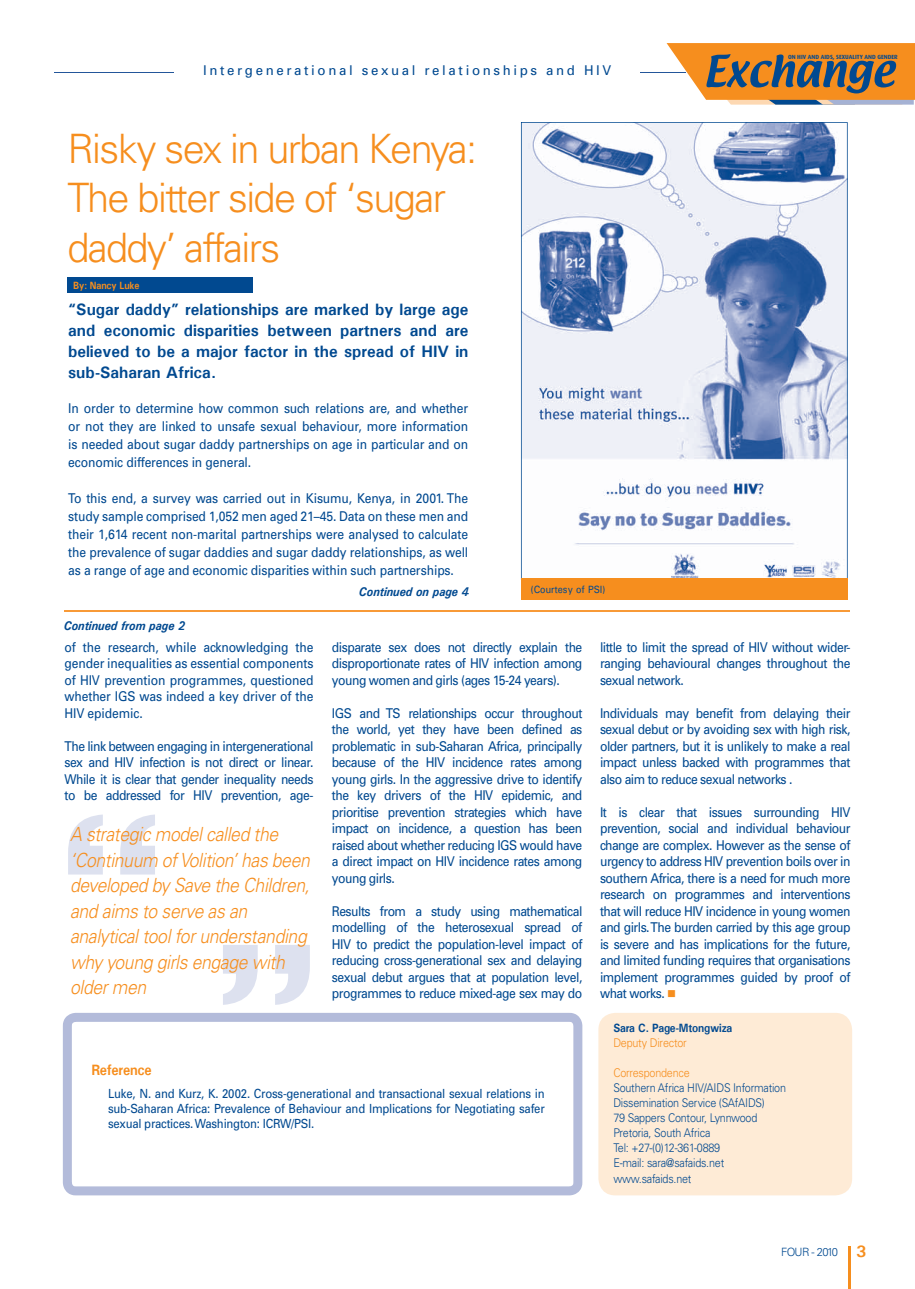
<style>
.page{position:relative;width:915px;height:1289px;background:#fff}
.page>*{position:absolute;margin:0;border:0;box-sizing:border-box;transform-origin:0 0}
.t1{font:300 40.5px/49.5px "Univers";letter-spacing:-.04em;color:#f68e1e}
.t2{font:italic 300 19.5px/25.5px "Univers";letter-spacing:-.02em;color:#f68e1e;scale:.9 1}
.t3{font:700 16.5px/21px "Univers";color:#014990;text-align:justify}
.t4{font:700 15px "Univers";letter-spacing:-.02em;color:#f68e1e;scale:.9 1}
.t5{font:13.5px/16.5px "Univers";letter-spacing:-.04em;color:#014990;text-align:justify;scale:.9 1}
.t6{font:13.5px "Univers";letter-spacing:.2em;color:#014990}
.t7{font:12.6px/15px "Univers";letter-spacing:-.02em;color:#014990;text-align:justify;scale:.9 1}
.t8{font:italic 700 12.6px "Univers";color:#014990;scale:.9 1}
.t9{font:300 12px/15px "Univers";letter-spacing:-.02em;color:#014990;scale:.9 1}
.t10{font:italic 300 12px "Univers";letter-spacing:-.025em;color:#014990}
.t11{font:300 12px "Univers";letter-spacing:-.02em;color:#f68e1e;scale:.9 1}
.t12{font:700 12px "Univers";letter-spacing:-.02em;color:#014990;scale:.9 1}
.t13{font:300 11.4px "Univers";letter-spacing:-.06em;color:#014990}
.t14{font:500 10.5px "Univers";color:#014990;scale:.9 1}
.t15{font:700 10.5px "Univers";letter-spacing:-.02em;color:#f68e1e;scale:.9 1}
.t16{font:700 6px "Dax";color:#014990}
.s1{font-weight:400;font-style:normal}
.s2{color:#f68e1e}
.s3{font-weight:700;font-size:16.5px;color:#f68e1e}
</style>
<div class="page">
<hr style="left:848px;top:1246px;width:2px;height:42px;background:#f68e1e">
<svg style="left:666px;top:43px;width:248px;height:62px;background:#c38d52"></svg>
<div style="left:598px;top:1012px;width:253px;height:183px;background:#feebd6;border-radius:17px"></div>
<svg style="left:68px;top:814px;width:87px;height:60px"></svg>
<svg style="left:223px;top:945px;width:87px;height:59px"></svg>
<hr style="left:640px;top:72px;width:45px;height:1px;background:#23569a">
<hr style="left:54px;top:72px;width:120px;height:1px;background:#23569a">
<svg style="left:520px;top:122px;width:327px;height:456px"></svg>
<div style="left:67px;top:277px;width:186px;height:16px;background:#014990"></div>
<hr style="left:64px;top:610px;width:785px;height:1px;background:#f89a37">
<svg style="left:63px;top:1012px;width:519px;height:183px"></svg>
<div style="left:520px;top:578px;width:327px;height:21px;background:#f68e1e"></div>
<p class="t6" style="left:203px;top:62px;width:410px">Intergenerational sexual relationships and HIV</p>
<p class="t10" style="left:216px;top:63px;width:311px"><span class="s1">Sexuality and counselling:</span> building evidence of good practice</p>
<h1 class="t1" style="left:67px;top:124px;width:411px">Risky sex in urban Kenya:<br>The bitter side of ‘sugar daddy’ affairs</h1>
<p class="t15" style="left:73px;top:278px;width:75px">By: Nancy Luke</p>
<p class="t3" style="left:68px;top:299px;width:401px">“Sugar daddy” relationships are marked by large age and economic disparities between partners and are believed to be a major factor in the spread of HIV in sub-Saharan Africa.</p>
<p class="t5" style="left:68px;top:399px;width:446px;line-height:18px">In order to determine how common such relations are, and whether or not they are linked to unsafe sexual behaviour, more information is needed about sugar daddy partnerships on age in particular and on economic differences in general.</p>
<p class="t5" style="left:68px;top:489px;width:446px;line-height:18px">To this end, a survey was carried out in Kisumu, Kenya, in 2001. The study sample comprised 1,052 men aged 21–45. Data on these men and their 1,614 recent non-marital partnerships were analysed to calculate the prevalence of sugar daddies and sugar daddy relationships, as well as a range of age and economic disparities within such partnerships.</p>
<p class="t8" style="left:359px;top:584px;width:124px">Continued on page 4</p>
<p class="t14" style="left:530px;top:582px;width:85px">(Courtesy of PSI)</p>
<p class="t16" style="left:787px;top:53px;width:111px">ON HIV AND AIDS, SEXUALITY AND GENDER</p>
<p class="t8" style="left:64px;top:617px;width:136px">Continued from page 2</p>
<p class="t5" style="left:64px;top:638px;width:278px">of the research, while acknowledging the gender inequalities as essential components of HIV prevention programmes, questioned whether IGS was indeed a key driver of the HIV epidemic.</p>
<p class="t5" style="left:64px;top:737px;width:278px">The link between engaging in intergenerational sex and HIV infection is not direct or linear.<br>While it is clear that gender inequality needs to be addressed for HIV prevention, age-</p>
<h2 class="t2" style="left:70px;top:821px;width:268px">A strategic model called the ‘Continuum of Volition’ has been developed by Save the Children, and aims to serve as an analytical tool for understanding why young girls engage with older men</h2>
<p class="t5" style="left:332px;top:638px;width:280px">disparate sex does not directly explain the disproportionate rates of HIV infection among young women and girls (ages 15-24 years).</p>
<p class="t5" style="left:332px;top:704px;width:280px">IGS and TS relationships occur throughout the world, yet they have been defined as problematic in sub-Saharan Africa, principally because of the HIV incidence rates among young girls. In the aggressive drive to identify the key drivers of the HIV epidemic, and prioritise prevention strategies which have impact on incidence, a question has been raised about whether reducing IGS would have a direct impact on HIV incidence rates among young girls.</p>
<p class="t5" style="left:332px;top:902px;width:280px">Results from a study using mathematical modelling of the heterosexual spread of HIV to predict the population-level impact of reducing cross-generational sex and delaying sexual debut argues that at population level, programmes to reduce mixed-age sex may do</p>
<p class="t4" style="left:91px;top:1059px;width:68px">Reference</p>
<p class="t7" style="left:108px;top:1086px;width:486px">Luke, N. and Kurz, K. 2002. Cross-generational and transactional sexual relations in sub-Saharan Africa: Prevalence of Behaviour and Implications for Negotiating safer sexual practices. Washington: ICRW/PSI.</p>
<p class="t5" style="left:600px;top:638px;width:279px">little to limit the spread of HIV without wider&shy;ranging behavioural changes throughout the sexual network.</p>
<p class="t5" style="left:600px;top:704px;width:280px">Individuals may benefit from delaying their sexual debut or by avoiding sex with high risk, older partners, but it is unlikely to make a real impact unless backed with programmes that also aim to reduce sexual networks .</p>
<p class="t5" style="left:600px;top:803px;width:280px">It is clear that issues surrounding HIV prevention, social and individual behaviour change are complex. However as the sense of urgency to address HIV prevention boils over in southern Africa, there is a need for much more research on programmes and interventions that will reduce HIV incidence in young women and girls. The burden carried by this age group is severe and has implications for the future, and limited funding requires that organisations implement programmes guided by proof of what works. <span class="s2">■</span></p>
<p class="t12" style="left:613px;top:1019px;width:134px">Sara C. Page-Mtongwiza</p>
<p class="t11" style="left:613px;top:1035px;width:83px">Deputy Director</p>
<p class="t11" style="left:613px;top:1065px;width:86px">Correspondence</p>
<p class="t9" style="left:613px;top:1079px;width:193px">Southern Africa HIV/AIDS Information<br>Dissemination Service (SAfAIDS)<br>79 Sappers Contour, Lynnwood<br>Pretoria, South Africa<br>Tel: +27-(0)12-361-0889<br>E-mail: sara@safaids.net</p>
<p class="t9" style="left:613px;top:1171px;width:88px">www.safaids.net</p>
<p class="t13" style="left:780px;top:1244px;width:87px">FOUR - 2010 <span class="s3">3</span></p>
</div>
